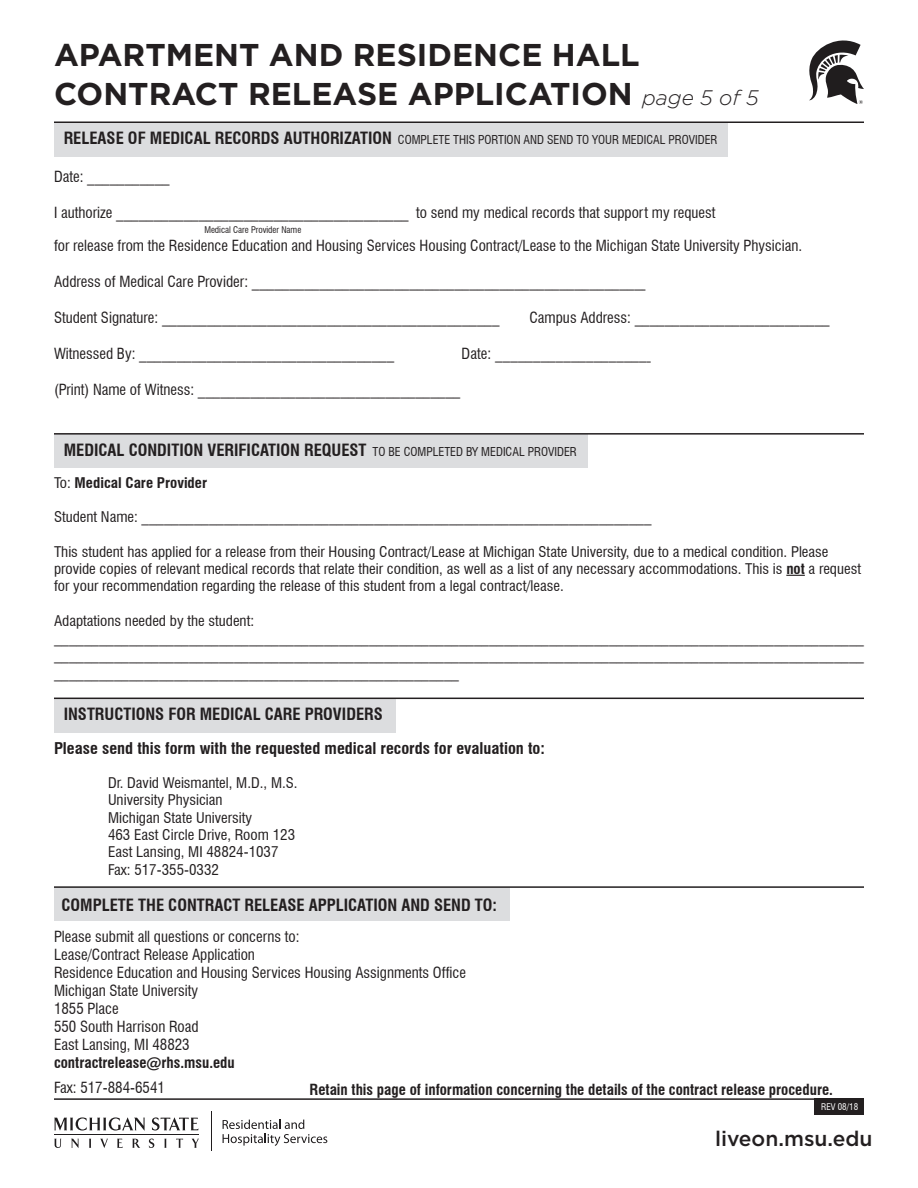
<style>
.page{position:relative;width:918px;height:1188px;background:#fff}
.page>*{position:absolute;margin:0;border:0;box-sizing:border-box;transform-origin:0 0}
.t1{font:700 31.5px/39px "Gotham";color:#231f20}
.t2{font:500 21px "Gotham";color:#231f20}
.t3{font:700 condensed 16.5px "Swiss 721 BT";color:#231f20}
.t4{font:700 condensed 15.9px "Swiss 721 BT";color:#231f20;scale:1.04 1}
.t5{font:condensed 15px "Swiss 721 BT";color:#231f20}
.t6{font:700 condensed 15px/18px "Swiss 721 BT";color:#231f20}
.t7{font:condensed 14.4px/17.2px "Swiss 721 BT";color:#231f20;scale:1.04 1}
.t8{font:700 condensed 14.4px "Swiss 721 BT";color:#231f20;scale:1.04 1}
.t9{font:condensed 12px "Swiss 721 BT";color:#231f20}
.t10{font:condensed 9px "Swiss 721 BT";color:#231f20}
.t11{font:condensed 9px "Swiss 721 BT";color:#fff}
.s1{font-weight:300;font-style:italic;font-size:21px}
.s2{font-weight:700;font-size:16.5px}
.s3{font-weight:400;font-size:12px}
.s4{font-weight:400}
.s5{font-weight:700}
</style>
<div class="page">
<hr style="left:54px;top:1098px;width:810px;height:2px;background:#231f20">
<svg style="left:223px;top:1120px;width:104px;height:26px"></svg>
<svg style="left:54px;top:1139px;width:7px;height:9px"></svg>
<svg style="left:71px;top:1139px;width:8px;height:9px"></svg>
<svg style="left:89px;top:1139px;width:2px;height:9px"></svg>
<svg style="left:100px;top:1139px;width:8px;height:9px"></svg>
<svg style="left:117px;top:1139px;width:6px;height:9px"></svg>
<svg style="left:132px;top:1139px;width:8px;height:9px"></svg>
<svg style="left:149px;top:1139px;width:5px;height:9px"></svg>
<svg style="left:164px;top:1139px;width:3px;height:9px"></svg>
<svg style="left:176px;top:1139px;width:7px;height:9px"></svg>
<svg style="left:192px;top:1139px;width:7px;height:9px"></svg>
<svg style="left:54px;top:1117px;width:91px;height:14px"></svg>
<svg style="left:152px;top:1117px;width:47px;height:14px"></svg>
<hr style="left:54px;top:1134px;width:145px;height:1px;background:#201d1e">
<hr style="left:211px;top:1111px;width:1px;height:40px;background:#201d1e">
<div style="left:815px;top:1098px;width:49px;height:17px;background:#231f20"></div>
<svg style="left:786px;top:575px;width:19px;height:1px"></svg>
<svg style="left:809px;top:40px;width:55px;height:64px"></svg>
<div style="left:54px;top:123px;width:674px;height:34px;background:#dcdddf"></div>
<div style="left:54px;top:435px;width:534px;height:33px;background:#dcdddf"></div>
<div style="left:54px;top:699px;width:341px;height:34px;background:#dcdddf"></div>
<hr style="left:54px;top:122px;width:810px;height:1px;background:#231f20">
<hr style="left:54px;top:433px;width:810px;height:2px;background:#231f20">
<hr style="left:54px;top:698px;width:810px;height:1px;background:#231f20">
<div style="left:54px;top:887px;width:456px;height:34px;background:#dcdddf"></div>
<hr style="left:54px;top:886px;width:810px;height:2px;background:#231f20">
<p class="t1" style="left:54px;top:35px;width:706px">APARTMENT AND RESIDENCE HALL<br>CONTRACT RELEASE APPLICATION <span class="s1">page 5 of 5</span></p>
<p class="t9" style="left:64px;top:133px;width:655px"><span class="s2">RELEASE OF MEDICAL RECORDS AUTHORIZATION</span> COMPLETE THIS PORTION AND SEND TO YOUR MEDICAL PROVIDER</p>
<p class="t5" style="left:54px;top:168px;width:117px">Date: ___________</p>
<p class="t5" style="left:54px;top:204px;width:663px">I authorize _______________________________________ to send my medical records that support my request</p>
<p class="t10" style="left:204px;top:224px;width:98px">Medical Care Provider Name</p>
<p class="t5" style="left:54px;top:237px;width:750px">for release from the Residence Education and Housing Services Housing Contract/Lease to the Michigan State University Physician.</p>
<p class="t5" style="left:54px;top:273px;width:593px">Address of Medical Care Provider: _____________________________________________________</p>
<p class="t5" style="left:54px;top:309px;width:447px">Student Signature: _____________________________________________</p>
<p class="t5" style="left:529px;top:309px;width:302px">Campus Address: __________________________</p>
<p class="t5" style="left:54px;top:345px;width:342px">Witnessed By: __________________________________</p>
<p class="t5" style="left:462px;top:345px;width:191px">Date: _____________________</p>
<p class="t5" style="left:54px;top:381px;width:408px">(Print) Name of Witness: ___________________________________</p>
<p class="t3" style="left:64px;top:440px;width:515px">MEDICAL CONDITION VERIFICATION REQUEST <span class="s3">TO BE COMPLETED BY MEDICAL PROVIDER</span></p>
<p class="t8" style="left:54px;top:474px;width:149px"><span class="s4">To:</span> Medical Care Provider</p>
<p class="t7" style="left:54px;top:508px;width:576px">Student Name: ____________________________________________________________________</p>
<p class="t7" style="left:54px;top:543px;width:778px">This student has applied for a release from their Housing Contract/Lease at Michigan State University, due to a medical condition. Please provide copies of relevant medical records that relate their condition, as well as a list of any necessary accommodations. This is <span class="s5">not</span> a request for your recommendation regarding the release of this student from a legal contract/lease.</p>
<p class="t7" style="left:54px;top:612px;width:194px">Adaptations needed by the student:</p>
<p class="t7" style="left:54px;top:629px;width:780px;text-align:justify">____________________________________________________________________________________________________________ ____________________________________________________________________________________________________________ ______________________________________________________</p>
<p class="t3" style="left:64px;top:704px;width:321px">INSTRUCTIONS FOR MEDICAL CARE PROVIDERS</p>
<p class="t4" style="left:54px;top:738px;width:474px">Please send this form with the requested medical records for evaluation to:</p>
<p class="t7" style="left:108px;top:774px;width:184px">Dr. David Weismantel, M.D., M.S.</p>
<p class="t7" style="left:108px;top:792px;width:112px">University Physician</p>
<p class="t7" style="left:108px;top:809px;width:140px">Michigan State University</p>
<p class="t7" style="left:108px;top:826px;width:181px">463 East Circle Drive, Room 123</p>
<p class="t7" style="left:108px;top:843px;width:166px">East Lansing, MI 48824-1037</p>
<p class="t7" style="left:108px;top:861px;width:108px">Fax: 517-355-0332</p>
<p class="t3" style="left:62px;top:895px;width:437px">COMPLETE THE CONTRACT RELEASE APPLICATION AND SEND TO:</p>
<p class="t5" style="left:54px;top:928px;width:247px">Please submit all questions or concerns to:</p>
<p class="t5" style="left:54px;top:946px;width:203px">Lease/Contract Release Application</p>
<p class="t5" style="left:54px;top:964px;width:414px">Residence Education and Housing Services Housing Assignments Office</p>
<p class="t5" style="left:54px;top:982px;width:146px">Michigan State University</p>
<p class="t5" style="left:54px;top:1000px;width:66px">1855 Place</p>
<p class="t5" style="left:54px;top:1018px;width:146px">550 South Harrison Road</p>
<p class="t6" style="left:54px;top:1036px;width:182px"><span class="s4">East Lansing, MI 48823 </span>contractrelease@rhs.msu.edu</p>
<p class="t5" style="left:54px;top:1078px;width:112px">Fax: 517-884-6541</p>
<p class="t6" style="left:310px;top:1081px;width:525px">Retain this page of information concerning the details of the contract release procedure.</p>
<p class="t11" style="left:821px;top:1101px;width:39px">REV 08/18</p>
<h2 class="t2" style="left:715px;top:1125px;width:159px">liveon.msu.edu</h2>
</div>
